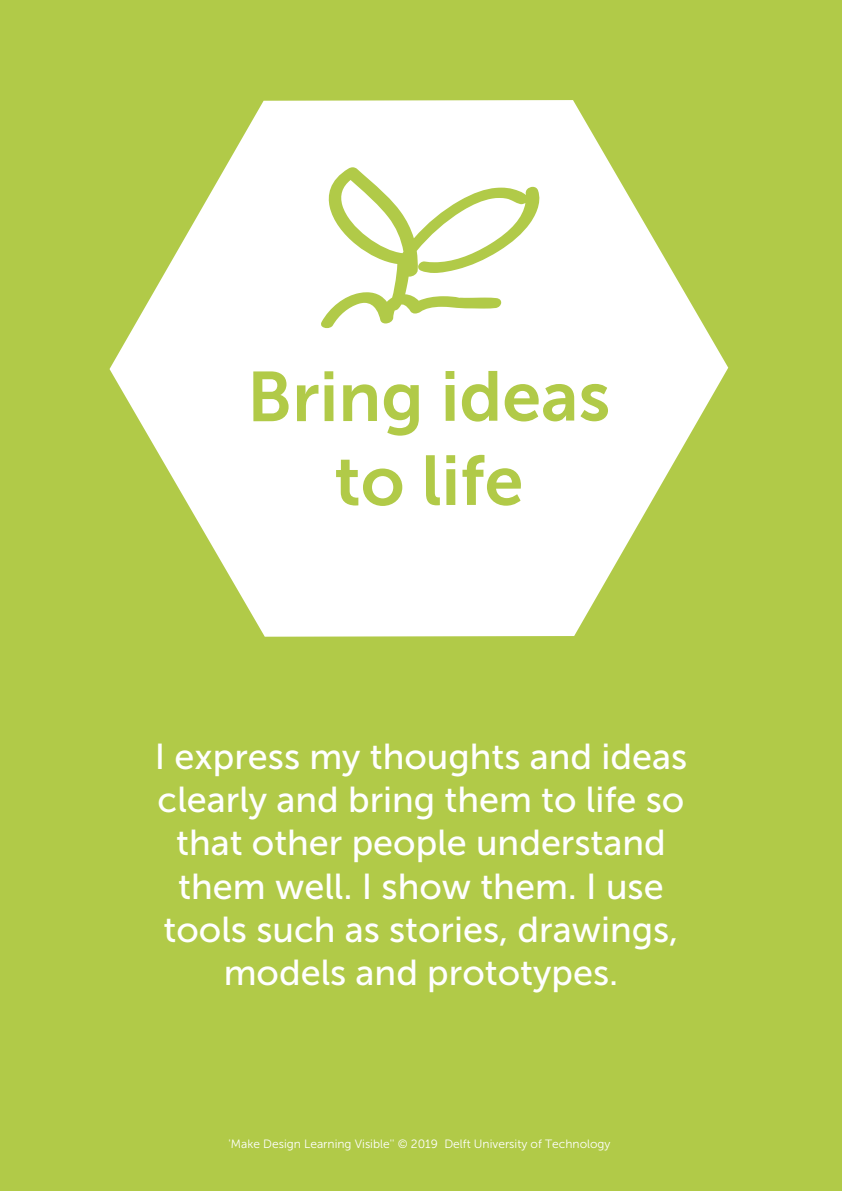
<style>
.page{position:relative;width:842px;height:1191px;background:#b1ca48}
.page>*{position:absolute;margin:0;border:0;box-sizing:border-box;transform-origin:0 0}
.t1{font:70.2px/84px "Museo Sans 700";color:#b1ca48;text-align:center}
.t2{font:36px/43.2px "Museo Sans 500";color:#fff;text-align:center}
.t3{font:12px "Museo Sans 300";color:#fff}
</style>
<div class="page">
<svg style="left:110px;top:100px;width:618px;height:536px;fill:#fff"></svg>
<svg style="left:321px;top:167px;width:222px;height:161px"></svg>
<h1 class="t1" style="left:247px;top:354px;width:365px">Bring ideas to life</h1>
<p class="t2" style="left:155px;top:735px;width:534px">I express my thoughts and ideas clearly and bring them to life so that other people understand them well. I show them. I use tools such as stories, drawings, models and prototypes.</p>
<p class="t3" style="left:228px;top:1137px;width:383px">'Make Design Learning Visible'' © 2019 Delft University of Technology</p>
</div>
